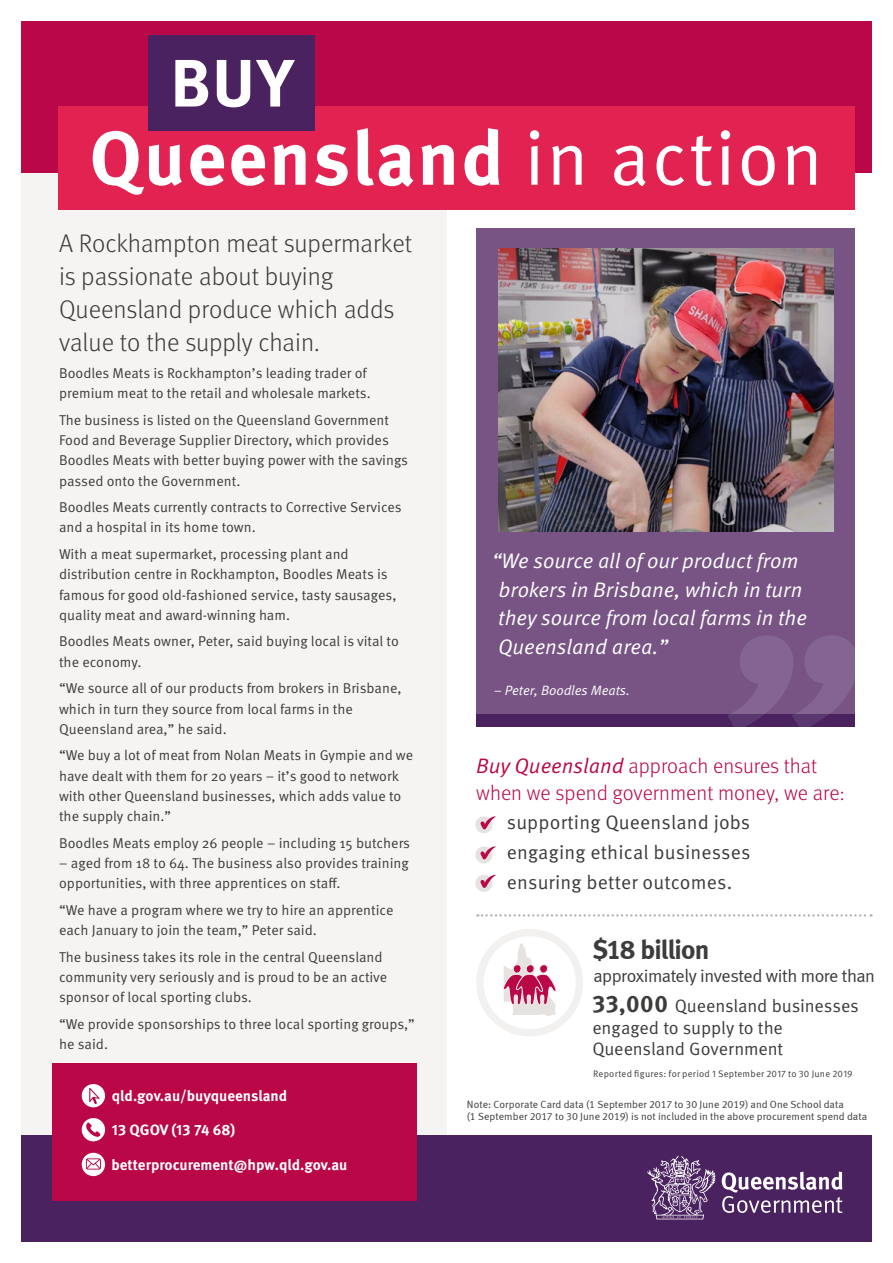
<style>
.page{position:relative;width:893px;height:1263px;background:#fff}
.page>*{position:absolute;margin:0;border:0;box-sizing:border-box;transform-origin:0 0}
.t1{font:700 76.5px "Meta Pro";letter-spacing:.02em;color:#fff}
.t2{font:700 67.05px "Meta Pro";color:#fff}
.Body{font:27px "Meta Bold LF";letter-spacing:-.03em;color:#3c3c3b}
.Intro_meta_light{font:300 25.5px/33px "Meta Pro";color:#3c3c3b}
.quote{font:21px/28.5px "Meta Pro Norm Ita";color:#fff}
.H3{font:300 21px/27px "Meta Pro";color:#b90748}
.BODY_copy{font:19.5px "Meta Pro Norm";letter-spacing:.01em;color:#3c3c3b}
.t3{font:18px/21.6px "Meta Pro Norm";letter-spacing:-.01em;color:#3c3c3b}
.t4{font:18px "Meta Normal LF";letter-spacing:-.03em;color:#3c3c3b}
.t5{font:700 15px "Meta Pro";color:#fff}
.Body-2{font:14.25px/20.2px "Meta Pro Norm";color:#3c3c3b}
.quote-2{font:13.5px "Meta Pro Norm Ita";color:#fff}
.Body-3{font:10.5px/12px "Meta Normal LF";letter-spacing:.005em;color:#3c3c3b}
.Body-4{font:9.45px "Meta Pro Norm";letter-spacing:.025em;color:#3c3c3b}
.s1{font-family:"Meta Pro Norm";font-weight:400}
.s2{font-family:"Meta Pro Norm Ita";font-weight:400}
.s3{font-family:"Meta Pro";font-weight:700;font-size:24px}
</style>
<div class="page">
<div style="left:476px;top:228px;width:379px;height:499px;background:#775484"></div>
<div style="left:476px;top:714px;width:379px;height:13px;background:#4a2260"></div>
<div style="left:21px;top:139px;width:425px;height:1016px;background:#f5f4f3"></div>
<div style="left:21px;top:1135px;width:850px;height:107px;background:#4a2260"></div>
<svg style="left:722px;top:1171px;width:120px;height:42px"></svg>
<svg style="left:647px;top:1156px;width:68px;height:63px"></svg>
<div style="left:475px;top:816px;width:17px;height:17px;background:#e6e2df;border-radius:50%"></div>
<svg style="left:480px;top:816px;width:16px;height:13px"></svg>
<div style="left:475px;top:846px;width:17px;height:17px;background:#e6e2df;border-radius:50%"></div>
<svg style="left:480px;top:846px;width:16px;height:13px"></svg>
<div style="left:475px;top:875px;width:17px;height:17px;background:#e6e2df;border-radius:50%"></div>
<svg style="left:480px;top:875px;width:16px;height:13px"></svg>
<div style="left:21px;top:21px;width:850px;height:151px;background:#b90748"></div>
<div style="left:58px;top:106px;width:797px;height:104px;background:#e22351"></div>
<div style="left:148px;top:35px;width:167px;height:96px;background:#4a2260"></div>
<img style="left:499px;top:249px;width:334px;height:282px">
<div style="left:52px;top:1063px;width:365px;height:137px;background:#b90748"></div>
<div style="left:82px;top:1118px;width:23px;height:23px;background:#fff;border-radius:50%"></div>
<svg style="left:86px;top:1122px;width:15px;height:15px"></svg>
<div style="left:82px;top:1084px;width:23px;height:23px;background:#fff;border-radius:50%"></div>
<svg style="left:89px;top:1088px;width:11px;height:16px"></svg>
<svg style="left:82px;top:1153px;width:23px;height:23px"></svg>
<svg style="left:86px;top:1158px;width:15px;height:11px"></svg>
<svg style="left:727px;top:635px;width:128px;height:92px"></svg>
<svg style="left:477px;top:914px;width:395px;height:2px"></svg>
<div style="left:476px;top:929px;width:107px;height:107px;background:#f3f1f0;border-radius:50%"></div>
<div style="left:484px;top:936px;width:92px;height:93px;background:#fff;border-radius:50%"></div>
<svg style="left:503px;top:943px;width:54px;height:73px"></svg>
<p class="t2" style="left:170px;top:31px;width:125px">BUY</p>
<p class="t1" style="left:89px;top:98px;width:736px">Queensland <span class="s1">in action</span></p>
<p class="Intro_meta_light" style="left:59px;top:226px;width:355px">A Rockhampton meat supermarket is passionate about buying<br>Queensland produce which adds value to the supply chain.</p>
<p class="Body-2" style="left:59px;top:362px;width:313px">Boodles Meats is Rockhampton’s leading trader of premium meat to the retail and wholesale markets.</p>
<p class="Body-2" style="left:59px;top:409px;width:351px">The business is listed on the Queensland Government Food and Beverage Supplier Directory, which provides Boodles Meats with better buying power with the savings passed onto the Government.</p>
<p class="Body-2" style="left:59px;top:496px;width:344px">Boodles Meats currently contracts to Corrective Services and a hospital in its home town.</p>
<p class="Body-2" style="left:59px;top:543px;width:339px">With a meat supermarket, processing plant and distribution centre in Rockhampton, Boodles Meats is famous for good old-fashioned service, tasty sausages, quality meat and award-winning ham.</p>
<p class="Body-2" style="left:59px;top:630px;width:341px">Boodles Meats owner, Peter, said buying local is vital to the economy.</p>
<p class="Body-2" style="left:59px;top:677px;width:344px">“We source all of our products from brokers in Brisbane, which in turn they source from local farms in the<br>Queensland area,” he said.</p>
<p class="Body-2" style="left:59px;top:744px;width:356px">“We buy a lot of meat from Nolan Meats in Gympie and we have dealt with them for 20 years – it’s good to network with other Queensland businesses, which adds value to the supply chain.”</p>
<p class="Body-2" style="left:59px;top:832px;width:352px">Boodles Meats employ 26 people – including 15 butchers</p>
<p class="Body-2" style="left:59px;top:852px;width:351px">– aged from 18 to 64. The business also provides training opportunities, with three apprentices on staff.</p>
<p class="Body-2" style="left:59px;top:899px;width:336px">“We have a program where we try to hire an apprentice each January to join the team,” Peter said.</p>
<p class="Body-2" style="left:59px;top:946px;width:330px">The business takes its role in the central Queensland community very seriously and is proud to be an active sponsor of local sporting clubs.</p>
<p class="Body-2" style="left:59px;top:1013px;width:357px">“We provide sponsorships to three local sporting groups,” he said.</p>
<p class="t5" style="left:112px;top:1084px;width:177px">qld.gov.au/buyqueensland</p>
<p class="t5" style="left:112px;top:1118px;width:125px">13 QGOV (13 74 68)</p>
<p class="t5" style="left:111px;top:1153px;width:237px">betterprocurement@hpw.qld.gov.au</p>
<p class="quote" style="left:498px;top:545px;width:310px;text-indent:-6px">“We source all of our product from brokers in Brisbane, which in turn they source from local farms in the<br>Queensland area.”</p>
<p class="quote-2" style="left:494px;top:680px;width:138px">– Peter, Boodles Meats.</p>
<p class="H3" style="left:476px;top:751px;width:370px"><span class="s2">Buy Queensland</span> approach ensures that when we spend government money, we are:</p>
<p class="BODY_copy" style="left:507px;top:807px;width:245px">supporting Queensland jobs</p>
<p class="BODY_copy" style="left:507px;top:837px;width:245px">engaging ethical businesses</p>
<p class="BODY_copy" style="left:507px;top:867px;width:227px">ensuring better outcomes.</p>
<p class="Body" style="left:592px;top:933px;width:119px">$18 billion</p>
<p class="t3" style="left:592px;top:994px;width:268px"><span class="s3">33,000</span> Queensland businesses engaged to supply to the<br>Queensland Government</p>
<p class="t4" style="left:593px;top:965px;width:283px">approximately invested with more than</p>
<p class="Body-4" style="left:593px;top:1066px;width:261px">Reported figures: for period 1 September 2017 to 30 June 2019</p>
<p class="Body-3" style="left:467px;top:1098px;width:402px">Note: Corporate Card data (1 September 2017 to 30 June 2019) and One School data<br>(1 September 2017 to 30 June 2019) is not included in the above procurement spend data</p>
</div>
